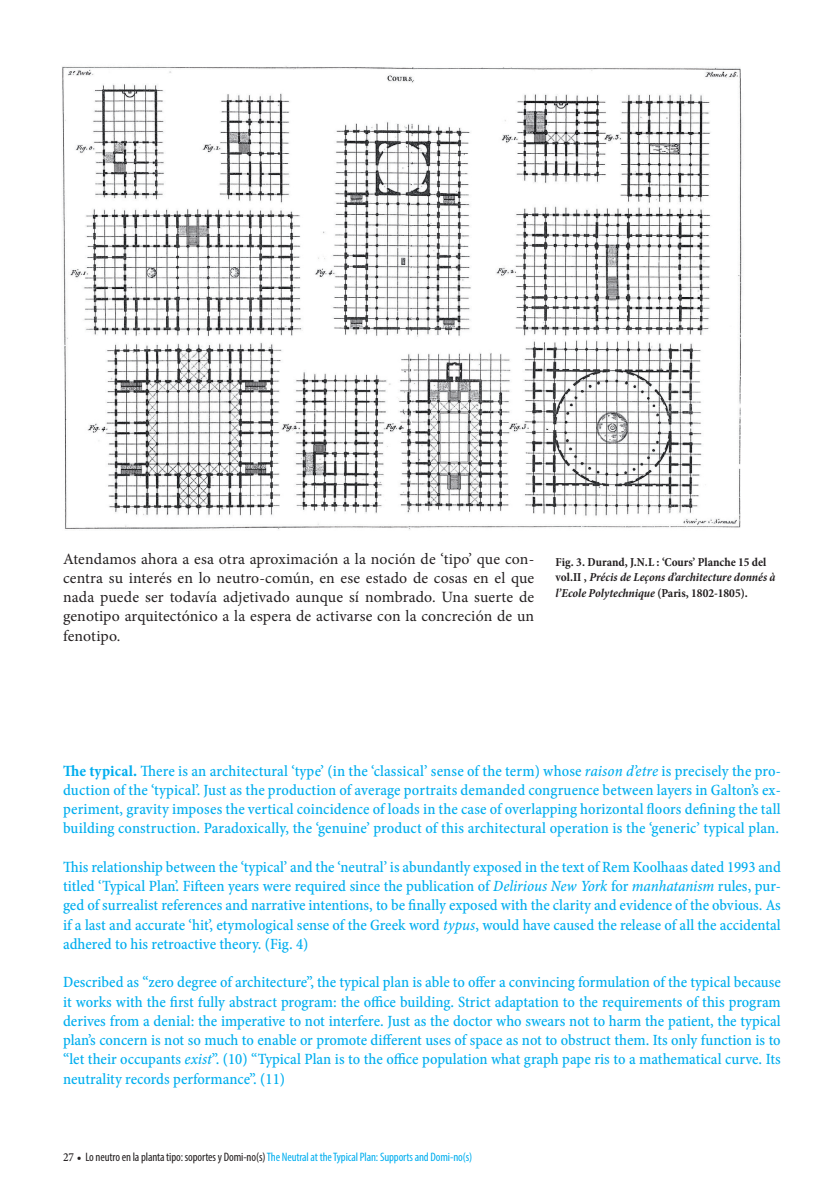
<style>
.page{position:relative;width:834px;height:1191px;background:#fff}
.page>*{position:absolute;margin:0;border:0;box-sizing:border-box;transform-origin:0 0}
.TEXTO_GENERAL_INGLÉS{font:15.75px/19.2px "Minion Pro Medium Cn Capt";color:#00aeef;text-align:justify}
.TEXTO_GENERAL_01{font:15.75px/19.2px "Minion Pro";letter-spacing:.01em;color:#231f20;text-align:justify}
.PIES_FOTO{font:700 condensed 12.25px/15.8px "Minion Pro";color:#231f20}
.SEGUIMIENTO_AUTOR_TI{font:condensed 12.25px "Myriad Pro";letter-spacing:-.01em;color:#00aeef}
.s1{font-style:italic}
.s2{font-family:"Minion Pro Bold Cn Capt"}
.s3{font-family:"Minion Pro Medium Cn It Capt"}
.s4{font-family:"Minion Pro Medium Cn Capt";font-stretch:normal;color:#231f20}
.s5{color:#231f20}
</style>
<div class="page">
<img style="left:62px;top:66px;width:680px;height:464px">
<p class="TEXTO_GENERAL_01" style="left:63px;top:549px;width:472px">Atendamos ahora a esa otra aproximación a la noción de ‘tipo’ que con&shy;centra su interés en lo neutro-común, en ese estado de cosas en el que nada puede ser todavía adjetivado aunque sí nombrado. Una suerte de genotipo arquitectónico a la espera de activarse con la concreción de un fenotipo.</p>
<p class="PIES_FOTO" style="left:555px;top:553px;width:221px">Fig. 3. Durand, J.N.L : ‘Cours’ Planche 15 del vol.II , <span class="s1">Précis de Leçons d’architecture donnés à l’Ecole Polytechnique</span> (Paris, 1802-1805).</p>
<p class="TEXTO_GENERAL_INGLÉS" style="left:63px;top:761px;width:719px"><span class="s2">The typical.</span> There is an architectural ‘type’ (in the ‘classical’ sense of the term) whose <span class="s3">raison d’etre</span> is precisely the pro&shy;duction of the ‘typical’. Just as the production of average portraits demanded congruence between layers in Galton’s ex&shy;periment, gravity imposes the vertical coincidence of loads in the case of overlapping horizontal floors defining the tall building construction. Paradoxically, the ‘genuine’ product of this architectural operation is the ‘generic’ typical plan.</p>
<p class="TEXTO_GENERAL_INGLÉS" style="left:63px;top:857px;width:719px">This relationship between the ‘typical’ and the ‘neutral’ is abundantly exposed in the text of Rem Koolhaas dated 1993 and titled ‘Typical Plan’. Fifteen years were required since the publication of <span class="s3">Delirious New York</span> for <span class="s3">manhatanism</span> rules, pur&shy;ged of surrealist references and narrative intentions, to be finally exposed with the clarity and evidence of the obvious. As if a last and accurate ‘hit’, etymological sense of the Greek word <span class="s3">typus</span>, would have caused the release of all the accidental adhered to his retroactive theory. (Fig. 4)</p>
<p class="TEXTO_GENERAL_INGLÉS" style="left:63px;top:972px;width:719px">Described as “zero degree of architecture”, the typical plan is able to offer a convincing formulation of the typical because it works with the first fully abstract program: the office building. Strict adaptation to the requirements of this program derives from a denial: the imperative to not interfere. Just as the doctor who swears not to harm the patient, the typical plan’s concern is not so much to enable or promote different uses of space as not to obstruct them. Its only function is to “let their occupants <span class="s3">exist</span>”. (10) “Typical Plan is to the office population what graph pape ris to a mathematical curve. Its neutrality records performance”. (11)</p>
<p class="SEGUIMIENTO_AUTOR_TI" style="left:63px;top:1149px;width:410px"><span class="s4">27 •</span> <span class="s5">Lo neutro en la planta tipo: soportes y Domi-no(s)</span> The Neutral at the Typical Plan: Supports and Domi-no(s)</p>
</div>
